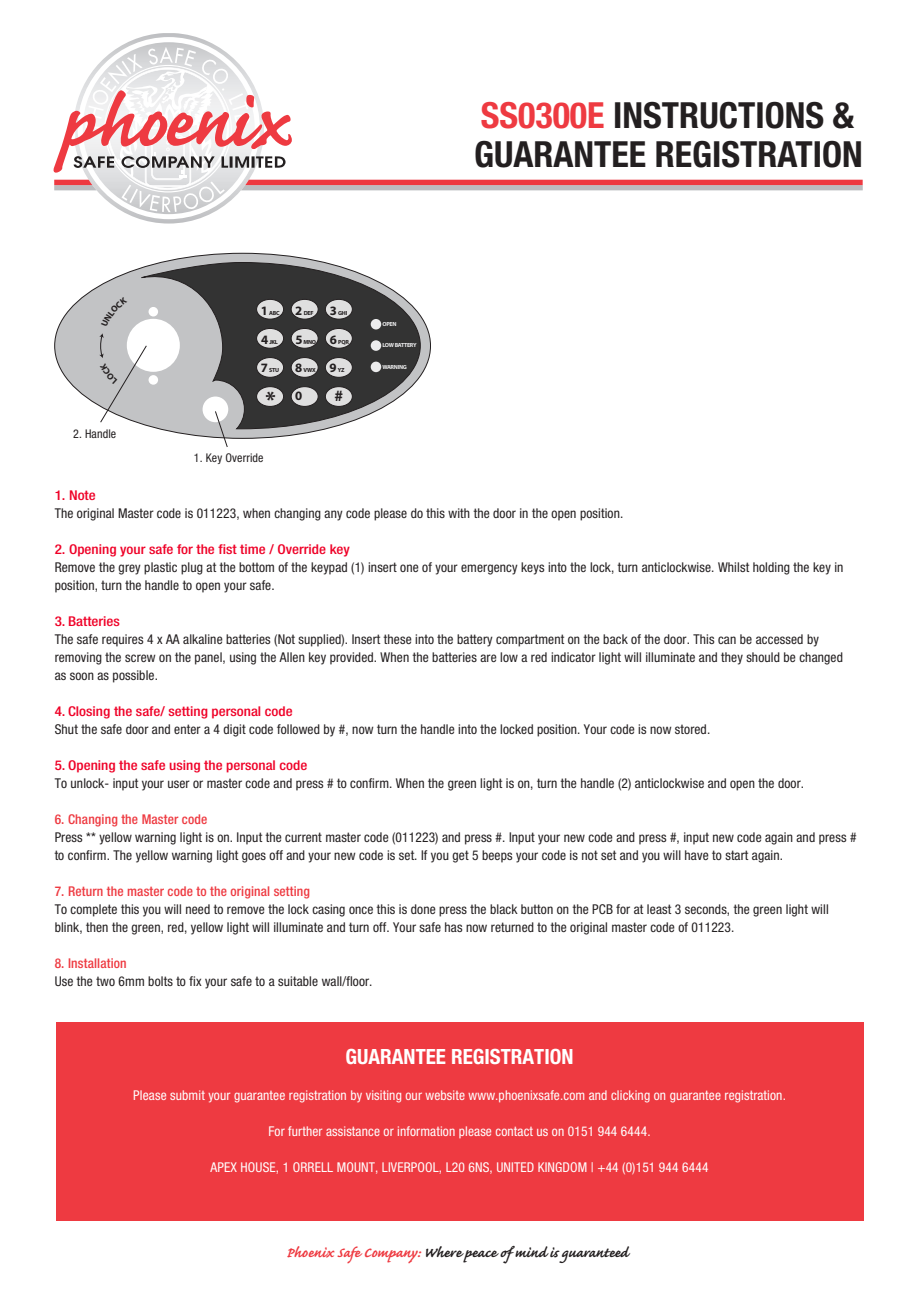
<style>
.page{position:relative;width:919px;height:1289px;background:#fff}
.page>*{position:absolute;margin:0;border:0;box-sizing:border-box;transform-origin:0 0}
.t1{font:700 condensed 36px/39px "Helvetica Neue";color:#231f20}
.t2{font:700 22.5px "Myriad Pro";color:#231f20}
.t3{font:700 condensed 21px "Helvetica Neue";color:#fff}
.t4{font:700 18px "Caflisch Script Pro";color:#231f20}
.t5{font:700 15.75px "Myriad Pro";color:#231f20}
.t6{font:condensed 13.5px/18px "Helvetica Neue";letter-spacing:.01em;color:#231f20}
.t7{font:condensed 13.5px "Helvetica Neue";letter-spacing:.01em;color:#fff}
.t8{font:500 condensed 13.5px "Helvetica Neue";color:#ef0027;scale:1.11 1}
.t9{font:500 condensed 13.5px "Helvetica Neue";letter-spacing:.01em;color:#ee3a41}
.t10{font:condensed 12px "Helvetica Neue";letter-spacing:.01em;color:#231f20}
.t11{font:700 6px "Myriad Pro";letter-spacing:-.05em;color:#231f20}
.t12{font:700 6px "Myriad Pro";letter-spacing:-.05em;color:#ececed}
.s1{font-size:12.9px}
.s2{color:#ee3a41}
</style>
<div class="page">
<svg style="left:53px;top:33px;width:809px;height:190px"></svg>
<div style="left:56px;top:1022px;width:807px;height:198px;background:#ee3a41"></div>
<div style="left:55px;top:253px;width:375px;height:185px;background:#c2c3c5;border-radius:50%"></div>
<svg style="left:99px;top:262px;width:321px;height:185px"></svg>
<p class="t10" style="left:73px;top:427px;width:45px">2. Handle</p>
<p class="t11" style="left:261px;top:309px;width:54px"><span class="s1">1</span> ABC <span class="s1">2</span> DEF</p>
<p class="t11" style="left:330px;top:309px;width:19px"><span class="s1">3</span> GHI</p>
<p class="t11" style="left:261px;top:338px;width:18px"><span class="s1">4</span> JKL</p>
<p class="t11" style="left:295px;top:338px;width:55px"><span class="s1">5</span> MNO <span class="s1">6</span> PQR</p>
<p class="t11" style="left:261px;top:366px;width:20px"><span class="s1">7</span> STU</p>
<p class="t11" style="left:295px;top:366px;width:51px"><span class="s1">8</span> VWX <span class="s1">9</span> YZ</p>
<h2 class="t2" style="left:265px;top:385px;width:38px">* <sup>0</sup></h2>
<p class="t5" style="left:334px;top:385px;width:10px">#</p>
<p class="t10" style="left:194px;top:451px;width:71px">1. Key Override</p>
<p class="t12" style="left:382px;top:319px;width:16px">OPEN</p>
<p class="t12" style="left:382px;top:341px;width:36px">LOW BATTERY</p>
<p class="t12" style="left:382px;top:363px;width:26px">WARNING</p>
<h1 class="t1" style="left:474px;top:95px;width:390px"><span class="s2">SS0300E</span> INSTRUCTIONS &amp;<br>GUARANTEE REGISTRATION</h1>
<p class="t8" style="left:55px;top:487px;width:39px">1. Note</p>
<p class="t6" style="left:55px;top:504px;width:570px">The original Master code is 011223, when changing any code please do this with the door in the open position.</p>
<p class="t8" style="left:55px;top:541px;width:267px">2. Opening your safe for the fist time / Override key</p>
<p class="t6" style="left:55px;top:558px;width:790px">Remove the grey plastic plug at the bottom of the keypad (1) insert one of your emergency keys into the lock, turn anticlockwise. Whilst holding the key in position, turn the handle to open your safe.</p>
<p class="t8" style="left:55px;top:613px;width:60px">3. Batteries</p>
<p class="t6" style="left:55px;top:630px;width:789px">The safe requires 4 x AA alkaline batteries (Not supplied). Insert these into the battery compartment on the back of the door. This can be accessed by removing the screw on the panel, using the Allen key provided. When the batteries are low a red indicator light will illuminate and they should be changed as soon as possible.</p>
<p class="t8" style="left:55px;top:703px;width:216px">4. Closing the safe/ setting personal code</p>
<p class="t6" style="left:55px;top:720px;width:657px">Shut the safe door and enter a 4 digit code followed by #, now turn the handle into the locked position. Your code is now stored.</p>
<p class="t8" style="left:55px;top:757px;width:229px">5. Opening the safe using the personal code</p>
<p class="t6" style="left:55px;top:774px;width:750px">To unlock- input your user or master code and press # to confirm. When the green light is on, turn the handle (2) anticlockwise and open the door.</p>
<p class="t9" style="left:55px;top:811px;width:154px">6. Changing the Master code</p>
<p class="t6" style="left:55px;top:828px;width:803px">Press ** yellow warning light is on. Input the current master code (011223) and press #. Input your new code and press #, input new code again and press # to confirm. The yellow warning light goes off and your new code is set. If you get 5 beeps your code is not set and you will have to start again.</p>
<p class="t9" style="left:55px;top:883px;width:257px">7. Return the master code to the original setting</p>
<p class="t6" style="left:55px;top:900px;width:775px">To complete this you will need to remove the lock casing once this is done press the black button on the PCB for at least 3 seconds, the green light will blink, then the green, red, yellow light will illuminate and turn off. Your safe has now returned to the original master code of 011223.</p>
<p class="t9" style="left:55px;top:955px;width:73px">8. Installation</p>
<p class="t6" style="left:55px;top:972px;width:319px">Use the two 6mm bolts to fix your safe to a suitable wall/floor.</p>
<h3 class="t3" style="left:345px;top:1043px;width:229px">GUARANTEE REGISTRATION</h3>
<p class="t7" style="left:133px;top:1087px;width:654px">Please submit your guarantee registration by visiting our website www.phoenixsafe.com and clicking on guarantee registration.</p>
<p class="t7" style="left:268px;top:1123px;width:383px">For further assistance or information please contact us on 0151 944 6444.</p>
<p class="t7" style="left:210px;top:1159px;width:499px">APEX HOUSE, 1 ORRELL MOUNT, LIVERPOOL, L20 6NS, UNITED KINGDOM | +44 (0)151 944 6444</p>
<h3 class="t4" style="left:286px;top:1243px;width:343px"><span class="s2">Phoenix Safe Company:</span> Where peace mind is guaranteed</h3>
</div>
